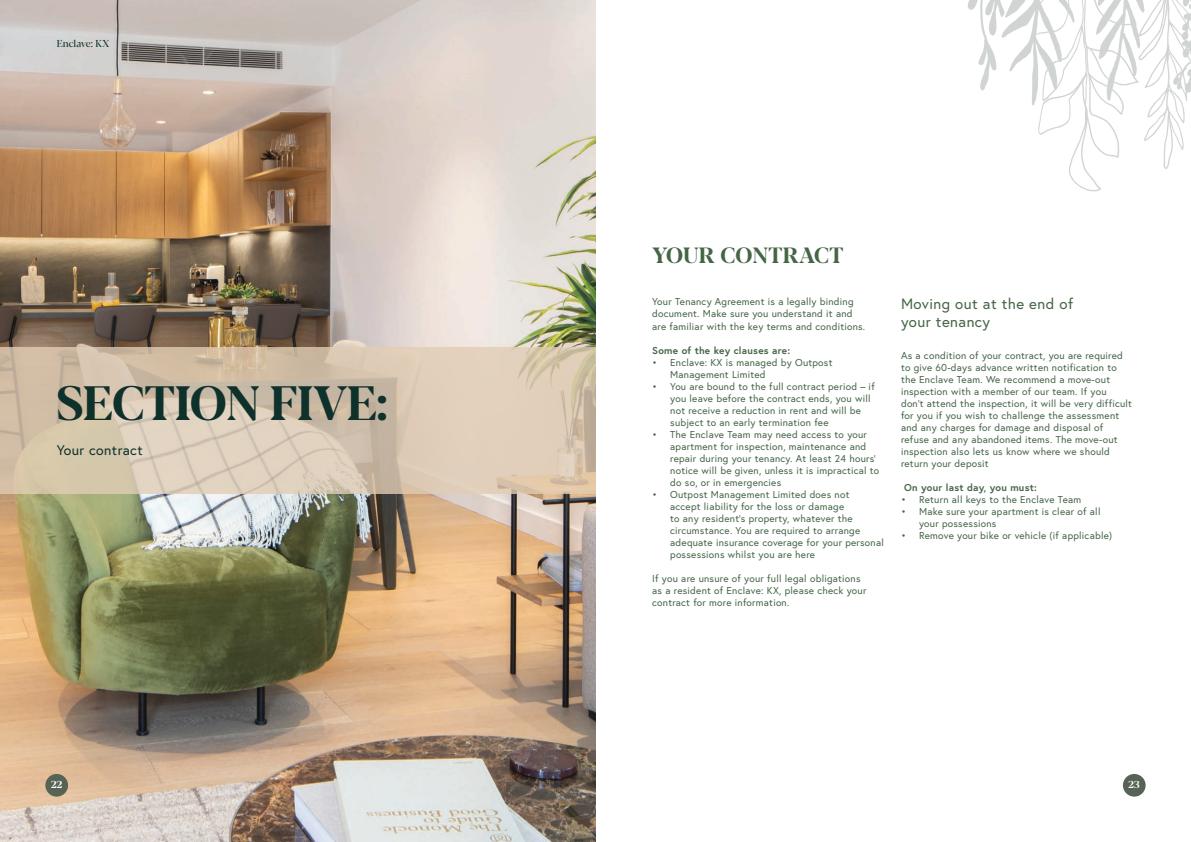
<style>
.page{position:relative;width:1191px;height:842px;background:#fff}
.page>*{position:absolute;margin:0;border:0;box-sizing:border-box;transform-origin:0 0}
.t1{font:700 48px "Blacker Pro Dis";letter-spacing:-.01em;color:#0f312b}
.t2{font:700 22px "Blacker Pro Dis";letter-spacing:.01em;color:#446546}
.t3{font:15px/18px "Europa";letter-spacing:.03em;color:#446546}
.t4{font:14px "Europa";letter-spacing:.03em;color:#0f312b}
.t5{font:10px/12px "Europa";letter-spacing:.025em;color:#446546}
.t6{font:700 10px "Europa";letter-spacing:.025em;color:#446546}
.t7{font:10px "Blacker Pro Dis";letter-spacing:-.005em;color:#0f312b}
.t8{font:700 10px "Blacker Pro Dis";color:#fff}
</style>
<div class="page">
<img style="left:0;top:0;width:595px;height:842px">
<svg style="left:0;top:348px;width:595px;height:146px;background:#d7c6b0"></svg>
<div style="left:45px;top:774px;width:23px;height:23px;background:#576354;border-radius:50%"></div>
<div style="left:1123px;top:774px;width:22px;height:23px;background:#576354;border-radius:50%"></div>
<img style="left:967px;top:0;width:224px;height:192px">
<p class="t7" style="left:57px;top:37px;width:54px">Enclave: KX</p>
<p class="t1" style="left:57px;top:369px;width:333px">SECTION FIVE:</p>
<p class="t4" style="left:57px;top:441px;width:87px">Your contract</p>
<p class="t2" style="left:652px;top:240px;width:193px">YOUR CONTRACT</p>
<p class="t5" style="left:652px;top:296px;width:203px">Your Tenancy Agreement is a legally binding</p>
<p class="t5" style="left:652px;top:308px;width:202px">document. Make sure you understand it and</p>
<p class="t5" style="left:652px;top:320px;width:214px">are familiar with the key terms and conditions.</p>
<p class="t6" style="left:652px;top:343px;width:139px">Some of the key clauses are:</p>
<p class="t5" style="left:670px;top:356px;width:164px;text-indent:-18px">• Enclave: KX is managed by Outpost<br>Management Limited</p>
<p class="t5" style="left:670px;top:380px;width:206px;text-indent:-18px">• You are bound to the full contract period – if you leave before the contract ends, you will not receive a reduction in rent and will be subject to an early termination fee</p>
<p class="t5" style="left:670px;top:428px;width:211px;text-indent:-18px">• The Enclave Team may need access to your apartment for inspection, maintenance and repair during your tenancy. At least 24 hours’ notice will be given, unless it is impractical to do so, or in emergencies</p>
<p class="t5" style="left:670px;top:488px;width:215px;text-indent:-18px">• Outpost Management Limited does not<br>accept liability for the loss or damage<br>to any resident’s property, whatever the circumstance. You are required to arrange adequate insurance coverage for your personal possessions whilst you are here</p>
<p class="t5" style="left:652px;top:572px;width:216px">If you are unsure of your full legal obligations as a resident of Enclave: KX, please check your contract for more information.</p>
<p class="t3" style="left:901px;top:295px;width:174px">Moving out at the end of your tenancy</p>
<p class="t5" style="left:901px;top:350px;width:232px">As a condition of your contract, you are required to give 60-days advance written notification to the Enclave Team. We recommend a move-out inspection with a member of our team. If you<br>don’t attend the inspection, it will be very difficult for you if you wish to challenge the assessment and any charges for damage and disposal of refuse and any abandoned items. The move-out inspection also lets us know where we should return your deposit</p>
<p class="t6" style="left:904px;top:481px;width:134px">On your last day, you must:</p>
<p class="t5" style="left:901px;top:494px;width:182px">• Return all keys to the Enclave Team</p>
<p class="t5" style="left:919px;top:506px;width:183px;text-indent:-18px">• Make sure your apartment is clear of all your possessions</p>
<p class="t5" style="left:901px;top:530px;width:213px">• Remove your bike or vehicle (if applicable)</p>
<p class="t8" style="left:51px;top:778px;width:13px">22</p>
<p class="t8" style="left:1128px;top:778px;width:13px">23</p>
</div>
